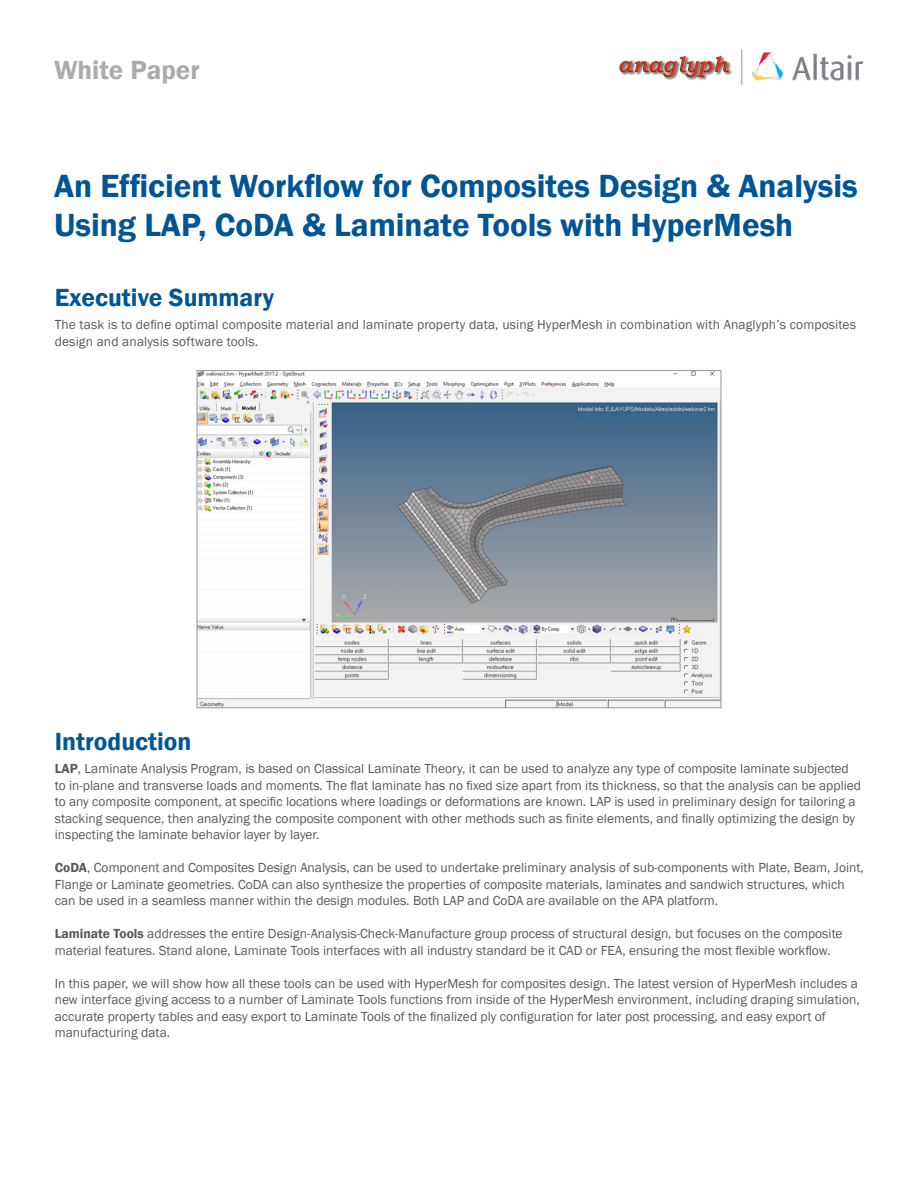
<style>
.page{position:relative;width:918px;height:1188px;background:#fff}
.page>*{position:absolute;margin:0;border:0;box-sizing:border-box;transform-origin:0 0}
.t1{font:600 33px "Franklin Gothic";color:#005596}
.Sub_title{font:600 27px "Franklin Gothic";color:#aaabac}
.t2{font:600 25.5px "Franklin Gothic";color:#005596}
.t3{font:600 25.5px "Franklin Gothic";color:#005696}
.t4{font:13.5px/16.5px "Franklin Gothic";color:#58595b}
.s1{color:#005596}
.s2{font-weight:600}
</style>
<div class="page">
<img style="left:753px;top:52px;width:111px;height:29px">
<img style="left:619px;top:55px;width:113px;height:25px">
<hr style="left:742px;top:49px;width:1px;height:36px;background:#939598">
<img style="left:199px;top:372px;width:520px;height:334px">
<p class="Sub_title" style="left:54px;top:54px;width:147px">White Paper</p>
<p class="t1" style="left:54px;top:166px;width:805px">An Efficient Workflow for Composites Design &amp; Analysis</p>
<p class="t1" style="left:54px;top:205px;width:741px">Using LAP, CoDA &amp; Laminate Tools with HyperMesh</p>
<p class="t2" style="left:55px;top:282px;width:221px">Executive Summary</p>
<p class="t4" style="left:55px;top:317px;width:803px">The task is to define optimal composite material and laminate property data, using HyperMesh in combination with Anaglyph’s composites design and analysis software tools.</p>
<p class="t3" style="left:55px;top:726px;width:138px">Introducti<span class="s1">on</span></p>
<p class="t4" style="left:55px;top:761px;width:808px"><span class="s2">LAP</span>, Laminate Analysis Program, is based on Classical Laminate Theory, it can be used to analyze any type of composite laminate subjected to in-plane and transverse loads and moments. The flat laminate has no fixed size apart from its thickness, so that the analysis can be applied to any composite component, at specific locations where loadings or deformations are known. LAP is used in preliminary design for tailoring a stacking sequence, then analyzing the composite component with other methods such as finite elements, and finally optimizing the design by inspecting the laminate behavior layer by layer.</p>
<p class="t4" style="left:55px;top:860px;width:811px"><span class="s2">CoDA</span>, Component and Composites Design Analysis, can be used to undertake preliminary analysis of sub-components with Plate, Beam, Joint,<br>Flange or Laminate geometries. CoDA can also synthesize the properties of composite materials, laminates and sandwich structures, which can be used in a seamless manner within the design modules. Both LAP and CoDA are available on the APA platform.</p>
<p class="t4" style="left:55px;top:926px;width:789px"><span class="s2">Laminate Tools</span> addresses the entire Design-Analysis-Check-Manufacture group process of structural design, but focuses on the composite material features. Stand alone, Laminate Tools interfaces with all industry standard be it CAD or FEA, ensuring the most flexible workflow.</p>
<p class="t4" style="left:55px;top:975px;width:806px">In this paper, we will show how all these tools can be used with HyperMesh for composites design. The latest version of HyperMesh includes a new interface giving access to a number of Laminate Tools functions from inside of the HyperMesh environment, including draping simulation, accurate property tables and easy export to Laminate Tools of the finalized ply configuration for later post processing, and easy export of manufacturing data.</p>
</div>
